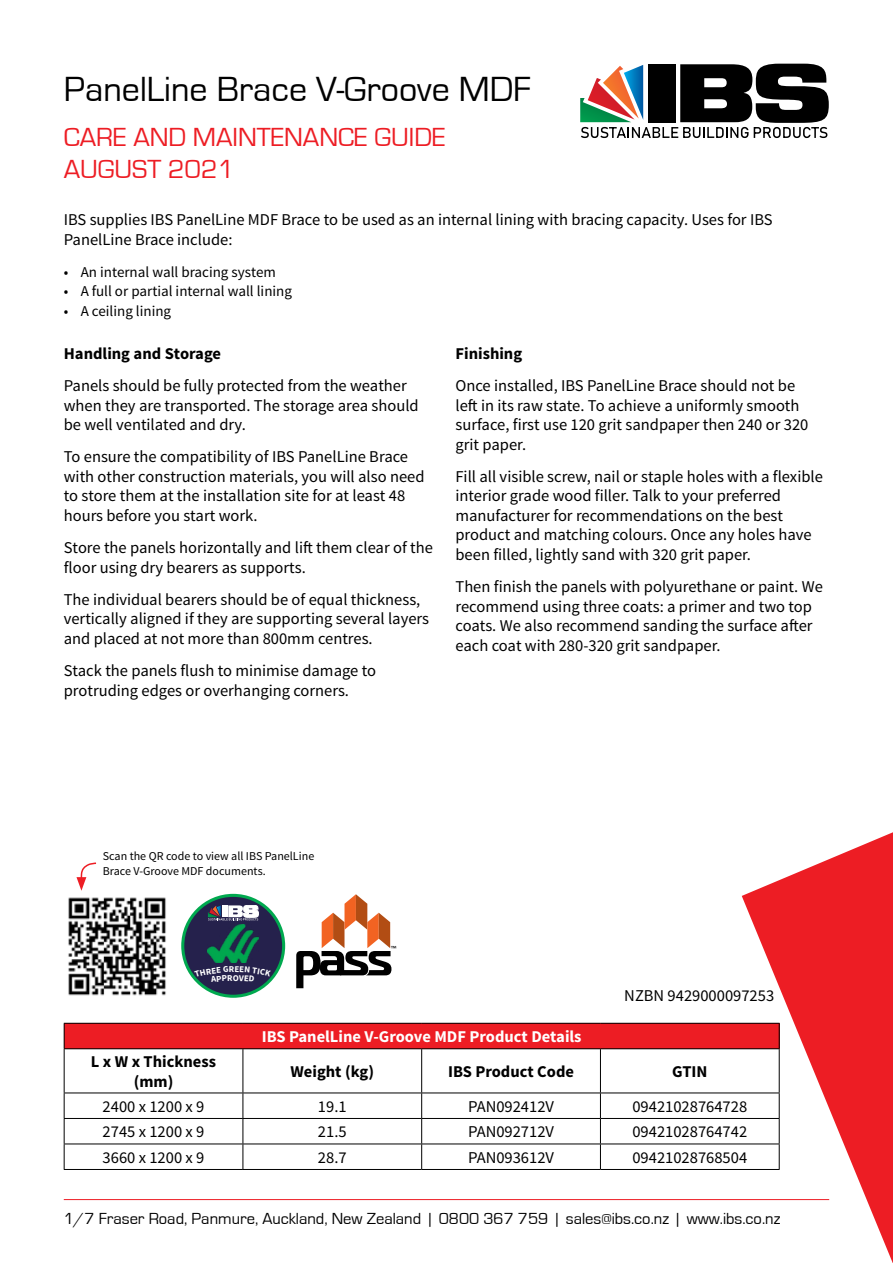
<style>
.page{position:relative;width:893px;height:1263px;background:#fff}
.page>*{position:absolute;margin:0;border:0;box-sizing:border-box;transform-origin:0 0}
.t1{font:36px "Eurostile";color:#000}
.t2{font:27px/32.4px "Eurostile";color:#ed1d24}
.t3{font:16.5px/19.5px "Source Sans Pro";color:#000}
.t4{font:16.5px "Eurostile";color:#000}
.t5{font:700 16.5px/19.8px "Source Sans Pro";color:#000;text-align:center}
.t6{font:700 16.5px "Source Sans Pro";color:#fff}
.t7{font:15px "Source Sans Pro";color:#000}
.t8{font:12px/14.4px "Source Sans Pro";color:#000}
.t9{font:9px "Myriad Pro";color:#000}
</style>
<div class="page">
<hr style="left:64px;top:1199px;width:765px;height:1px;background:#ed1d24">
<svg style="left:742px;top:832px;width:151px;height:431px;fill:#ed1d24"></svg>
<svg style="left:580px;top:64px;width:249px;height:74px"></svg>
<img style="left:68px;top:897px;width:98px;height:99px">
<svg style="left:76px;top:862px;width:21px;height:29px"></svg>
<div style="left:64px;top:1023px;width:715px;height:26px;background:#ed1d24"></div>
<hr style="left:64px;top:1023px;width:179px;height:1px;background:#000">
<svg style="left:64px;top:1024px;width:1px;height:24px"></svg>
<hr style="left:243px;top:1023px;width:179px;height:1px;background:#000">
<hr style="left:422px;top:1023px;width:178px;height:1px;background:#000">
<hr style="left:600px;top:1023px;width:180px;height:1px;background:#000">
<svg style="left:779px;top:1024px;width:1px;height:24px"></svg>
<hr style="left:64px;top:1048px;width:179px;height:1px;background:#000">
<hr style="left:64px;top:1049px;width:1px;height:43px;background:#000">
<hr style="left:243px;top:1048px;width:179px;height:1px;background:#000">
<hr style="left:243px;top:1049px;width:1px;height:43px;background:#000">
<hr style="left:422px;top:1048px;width:178px;height:1px;background:#000">
<hr style="left:421px;top:1049px;width:1px;height:43px;background:#000">
<hr style="left:600px;top:1048px;width:180px;height:1px;background:#000">
<hr style="left:600px;top:1049px;width:1px;height:43px;background:#000">
<hr style="left:779px;top:1049px;width:1px;height:43px;background:#000">
<hr style="left:64px;top:1092px;width:179px;height:1px;background:#000">
<hr style="left:243px;top:1092px;width:179px;height:1px;background:#000">
<hr style="left:422px;top:1092px;width:178px;height:1px;background:#000">
<hr style="left:600px;top:1092px;width:180px;height:1px;background:#000">
<hr style="left:64px;top:1118px;width:179px;height:1px;background:#000">
<hr style="left:243px;top:1118px;width:179px;height:1px;background:#000">
<hr style="left:422px;top:1118px;width:178px;height:1px;background:#000">
<hr style="left:600px;top:1118px;width:180px;height:1px;background:#000">
<hr style="left:64px;top:1143px;width:179px;height:1px;background:#000">
<svg style="left:64px;top:1093px;width:1px;height:76px"></svg>
<hr style="left:243px;top:1143px;width:179px;height:1px;background:#000">
<svg style="left:243px;top:1093px;width:1px;height:76px"></svg>
<hr style="left:422px;top:1143px;width:178px;height:1px;background:#000">
<svg style="left:421px;top:1093px;width:1px;height:76px"></svg>
<hr style="left:600px;top:1143px;width:180px;height:1px;background:#000">
<svg style="left:600px;top:1093px;width:1px;height:76px"></svg>
<svg style="left:779px;top:1093px;width:1px;height:76px"></svg>
<hr style="left:64px;top:1169px;width:179px;height:1px;background:#000">
<hr style="left:243px;top:1169px;width:179px;height:1px;background:#000">
<hr style="left:422px;top:1169px;width:178px;height:1px;background:#000">
<hr style="left:600px;top:1169px;width:180px;height:1px;background:#000">
<div style="left:183px;top:895px;width:101px;height:101px;background:#25214c;border-radius:50%"></div>
<div style="left:181px;top:894px;width:104px;height:104px;border:3px solid #00a94f;border-radius:50%"></div>
<img style="left:208px;top:924px;width:50px;height:38px">
<svg style="left:208px;top:905px;width:50px;height:16px"></svg>
<svg style="left:296px;top:894px;width:95px;height:94px"></svg>
<svg style="left:194px;top:975px;width:77px;height:7px"></svg>
<h1 class="t1" style="left:64px;top:69px;width:468px">PanelLine Brace V-Groove MDF</h1>
<h2 class="t2" style="left:64px;top:121px;width:383px">CARE AND MAINTENANCE GUIDE<br>AUGUST 2021</h2>
<p class="t3" style="left:64px;top:210px;width:710px">IBS supplies IBS PanelLine MDF Brace to be used as an internal lining with bracing capacity. Uses for IBS<br>PanelLine Brace include:</p>
<p class="t7" style="left:64px;top:262px;width:214px">• An internal wall bracing system</p>
<p class="t7" style="left:64px;top:282px;width:230px">• A full or partial internal wall lining</p>
<p class="t7" style="left:64px;top:301px;width:109px">• A ceiling lining</p>
<p class="t5" style="left:64px;top:344px;width:159px">Handling and Storage</p>
<p class="t3" style="left:64px;top:376px;width:356px">Panels should be fully protected from the weather when they are transported. The storage area should be well ventilated and dry.</p>
<p class="t3" style="left:64px;top:447px;width:362px">To ensure the compatibility of IBS PanelLine Brace with other construction materials, you will also need to store them at the installation site for at least 48 hours before you start work.</p>
<p class="t3" style="left:64px;top:538px;width:371px">Store the panels horizontally and lift them clear of the floor using dry bearers as supports.</p>
<p class="t3" style="left:64px;top:590px;width:367px">The individual bearers should be of equal thickness, vertically aligned if they are supporting several layers and placed at not more than 800mm centres.</p>
<p class="t3" style="left:64px;top:661px;width:314px">Stack the panels flush to minimise damage to protruding edges or overhanging corners.</p>
<p class="t5" style="left:455px;top:344px;width:68px">Finishing</p>
<p class="t3" style="left:455px;top:376px;width:354px">Once installed, IBS PanelLine Brace should not be left in its raw state. To achieve a uniformly smooth surface, first use 120 grit sandpaper then 240 or 320 grit paper.</p>
<p class="t3" style="left:455px;top:467px;width:369px">Fill all visible screw, nail or staple holes with a flexible interior grade wood filler. Talk to your preferred manufacturer for recommendations on the best product and matching colours. Once any holes have been filled, lightly sand with 320 grit paper.</p>
<p class="t3" style="left:455px;top:577px;width:369px">Then finish the panels with polyurethane or paint. We recommend using three coats: a primer and two top coats. We also recommend sanding the surface after each coat with 280-320 grit sandpaper.</p>
<p class="t8" style="left:103px;top:849px;width:213px">Scan the QR code to view all IBS PanelLine<br>Brace V-Groove MDF documents.</p>
<p class="t9" style="left:391px;top:943px;width:7px">™</p>
<p class="t3" style="left:624px;top:986px;width:151px">NZBN 9429000097253</p>
<p class="t6" style="left:262px;top:1026px;width:321px">IBS PanelLine V-Groove MDF Product Details</p>
<p class="t5" style="left:91px;top:1052px;width:127px">L x W x Thickness (mm)</p>
<p class="t5" style="left:290px;top:1062px;width:85px">Weight (kg)</p>
<p class="t5" style="left:448px;top:1062px;width:127px">IBS Product Code</p>
<p class="t5" style="left:672px;top:1062px;width:37px">GTIN</p>
<p class="t3" style="left:103px;top:1097px;width:103px">2400 x 1200 x 9</p>
<p class="t3" style="left:318px;top:1097px;width:30px">19.1</p>
<p class="t3" style="left:468px;top:1097px;width:88px">PAN092412V</p>
<p class="t3" style="left:632px;top:1097px;width:116px">09421028764728</p>
<p class="t3" style="left:103px;top:1122px;width:103px">2745 x 1200 x 9</p>
<p class="t3" style="left:318px;top:1122px;width:30px">21.5</p>
<p class="t3" style="left:468px;top:1122px;width:88px">PAN092712V</p>
<p class="t3" style="left:632px;top:1122px;width:116px">09421028764742</p>
<p class="t3" style="left:103px;top:1148px;width:103px">3660 x 1200 x 9</p>
<p class="t3" style="left:318px;top:1148px;width:30px">28.7</p>
<p class="t3" style="left:468px;top:1148px;width:88px">PAN093612V</p>
<p class="t3" style="left:632px;top:1148px;width:116px">09421028768504</p>
<p class="t4" style="left:64px;top:1209px;width:718px">1/7 Fraser Road, Panmure, Auckland, New Zealand | 0800 367 759 | sales@ibs.co.nz | www.ibs.co.nz</p>
</div>
